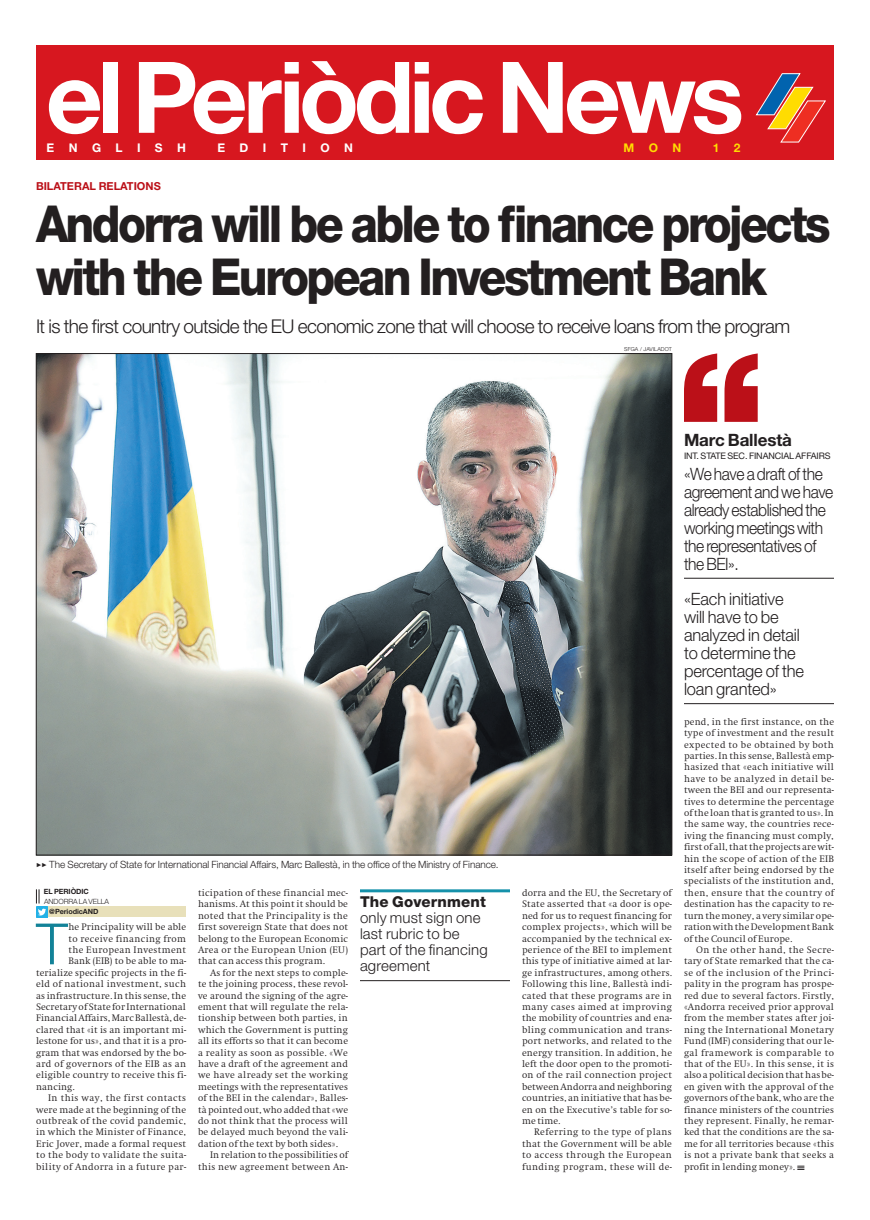
<style>
.page{position:relative;width:870px;height:1220px;background:#fff}
.page>*{position:absolute;margin:0;border:0;box-sizing:border-box;transform-origin:0 0}
.t1{font:700 99.1px "Helvetica Neue LT Std";letter-spacing:-.055em;color:#fff}
.Txt_Cap1{font:300 57px "Helvetica Neue LT Std";color:#128298}
.Tit_5x2{font:800 51px/53px "Helvetica Neue LT Std";letter-spacing:-.06em;color:#231f20;scale:.9 1}
.Subtitulo1_apertura{font:300 19px "Helvetica Neue LT Std";letter-spacing:-.03em;color:#231f20}
.Frase_Txt{font:300 17px/18px "Helvetica Neue LT Std";letter-spacing:-.03em;color:#231f20;scale:.92 1}
.Frase_Txt-2{font:300 17px/18px "Helvetica Neue LT Std";letter-spacing:-.01em;color:#231f20}
.Frase_Nombre_grande{font:700 17px "Helvetica Neue LT Std";letter-spacing:-.01em;color:#231f20}
.Destacado2{font:300 15px/16px "Helvetica Neue LT Std";letter-spacing:.01em;color:#231f20}
.t2{font:700 12px "Helvetica Neue LT Std";letter-spacing:1.205em;color:#fff}
.t3{font:700 12px "Helvetica Neue LT Std";color:#ffdc01}
.Antetitulo{font:700 11px "Helvetica Neue LT Std";color:#bb1018}
.Foto_PieFlechas{font:300 10px "Helvetica Neue LT Std";letter-spacing:-.01em;color:#231f20}
.Txt_Sangría{font:300 9.1px/11.4px "Swift ND Std";letter-spacing:.025em;color:#231f20;text-align:justify}
.Txt_Cap1-2{font:300 9.1px "Swift ND Std";letter-spacing:.01em;color:#231f20}
.Txt_Cap1-3{font:300 9.1px "Swift ND Std";letter-spacing:.04em;color:#231f20}
.Txt_Cap1-4{font:300 9.1px "Swift ND Std";letter-spacing:.03em;color:#231f20}
.Frase_Cargo{font:9px "Helvetica Neue LT Std";letter-spacing:-.015em;color:#231f20}
.Firma1_Lugar{font:300 7.2px "Helvetica Neue LT Std";letter-spacing:-.01em;color:#231f20}
.Firmatwitter_-twitte{font:700 7.2px "Helvetica Neue LT Std";letter-spacing:-.01em;color:#231f20}
.Firma1_Nombre{font:700 7.2px "Helvetica Neue LT Std";letter-spacing:-.01em;color:#231f20}
.Foto_Firma{font:300 5.5px "Helvetica Neue LT Std";letter-spacing:.015em;color:#231f20}
.s1{font-weight:800}
</style>
<div class="page">
<div style="left:36px;top:46px;width:798px;height:114px;background:#d7171f"></div>
<svg style="left:756px;top:73px;width:70px;height:70px"></svg>
<img style="left:38px;top:355px;width:632px;height:498px">
<div style="left:42px;top:907px;width:144px;height:10px;background:#e8e0ba"></div>
<svg style="left:36px;top:889px;width:11px;height:28px"></svg>
<svg style="left:684px;top:353px;width:74px;height:69px"></svg>
<hr style="left:684px;top:578px;width:150px;height:1px;background:#231f20">
<hr style="left:684px;top:703px;width:150px;height:1px;background:#231f20">
<hr style="left:360px;top:889px;width:150px;height:3px;background:#1591aa">
<hr style="left:360px;top:980px;width:150px;height:1px;background:#231f20">
<p class="t1" style="left:46px;top:36px;width:700px">el Periòdic News</p>
<p class="t2" style="left:47px;top:140px;width:141px">ENGLISH</p>
<p class="t2" style="left:217px;top:140px;width:137px">EDITION</p>
<p class="t3" style="left:624px;top:140px;width:59px">MON</p>
<p class="t3" style="left:713px;top:140px;width:29px">1 2</p>
<p class="Antetitulo" style="left:36px;top:180px;width:126px">BILATERAL RELATIONS</p>
<p class="Tit_5x2" style="left:36px;top:197px;width:885px">Andorra will be able to finance projects with the European Investment Bank</p>
<p class="Subtitulo1_apertura" style="left:36px;top:314px;width:756px">It is the first country outside the EU economic zone that will choose to receive loans from the program</p>
<p class="Foto_Firma" style="left:624px;top:346px;width:49px">SFGA / JAVILADOT</p>
<p class="Foto_PieFlechas" style="left:36px;top:858px;width:464px">✓✓ The Secretary of State for International Financial Affairs, Marc Ballestà, in the office of the Ministry of Finance.</p>
<p class="Firma1_Nombre" style="left:44px;top:887px;width:46px">EL PERIÒDIC</p>
<p class="Firma1_Lugar" style="left:44px;top:896px;width:67px">ANDORRA LA VELLA</p>
<p class="Firmatwitter_-twitte" style="left:49px;top:907px;width:51px">@PeriodicAND</p>
<p class="Txt_Cap1" style="left:36px;top:909px;width:33px">T</p>
<p class="Txt_Cap1-2" style="left:68px;top:921px;width:119px">he Principality will be able</p>
<p class="Txt_Cap1-3" style="left:68px;top:933px;width:119px">to receive financing from</p>
<p class="Txt_Cap1-3" style="left:68px;top:944px;width:119px">the European Investment</p>
<p class="Txt_Cap1-2" style="left:68px;top:956px;width:119px">Bank (EIB) to be able to ma-</p>
<p class="Txt_Cap1-2" style="left:36px;top:967px;width:151px">terialize specific projects in the fi-</p>
<p class="Txt_Cap1-3" style="left:36px;top:978px;width:152px">eld of national investment, such</p>
<p class="Txt_Cap1-2" style="left:36px;top:990px;width:152px">as infrastructure. In this sense, the</p>
<p class="Txt_Cap1-2" style="left:36px;top:1001px;width:151px">Secretary of State for International</p>
<p class="Txt_Cap1-2" style="left:36px;top:1013px;width:151px">Financial Affairs, Marc Ballestà, de-</p>
<p class="Txt_Cap1-2" style="left:36px;top:1024px;width:151px">clared that «it is an important mi-</p>
<p class="Txt_Cap1-2" style="left:36px;top:1035px;width:151px">lestone for us», and that it is a pro-</p>
<p class="Txt_Cap1-2" style="left:36px;top:1047px;width:151px">gram that was endorsed by the bo-</p>
<p class="Txt_Cap1-3" style="left:36px;top:1058px;width:152px">ard of governors of the EIB as an</p>
<p class="Txt_Cap1-4" style="left:36px;top:1070px;width:151px">eligible country to receive this fi-</p>
<p class="Txt_Cap1-2" style="left:36px;top:1081px;width:40px">nancing.</p>
<p class="Txt_Sangría" style="left:36px;top:1092px;width:152px;text-indent:12px">In this way, the first contacts were made at the beginning of the outbreak of the covid pandemic, in which the Minister of Finance, Eric Jover, made a formal request to the body to validate the suita&shy;bility of Andorra in a future par-</p>
<p class="Txt_Sangría" style="left:198px;top:887px;width:152px">ticipation of these financial mec&shy;hanisms. At this point it should be noted that the Principality is the first sovereign State that does not belong to the European Economic Area or the European Union (EU) that can access this program.</p>
<p class="Txt_Sangría" style="left:198px;top:967px;width:152px;text-indent:12px">As for the next steps to comple&shy;te the joining process, these revol&shy;ve around the signing of the agre&shy;ement that will regulate the rela&shy;tionship between both parties, in which the Government is putting all its efforts so that it can become a reality as soon as possible. «We have a draft of the agreement and we have already set the working meetings with the representatives of the BEI in the calendar», Balles&shy;tà pointed out, who added that «we do not think that the process will be delayed much beyond the vali&shy;dation of the text by both sides».</p>
<p class="Txt_Sangría" style="left:198px;top:1149px;width:152px;text-align:right">In relation to the possibilities of this new agreement between An-</p>
<p class="Destacado2" style="left:360px;top:893px;width:127px"><span class="s1">The Government </span>only must sign one</p>
<p class="Destacado2" style="left:360px;top:925px;width:129px">last rubric to be part of the financing agreement</p>
<p class="Txt_Sangría" style="left:522px;top:887px;width:152px">dorra and the EU, the Secretary of State asserted that «a door is ope&shy;ned for us to request financing for complex projects», which will be accompanied by the technical ex&shy;perience of the BEI to implement this type of initiative aimed at lar&shy;ge infrastructures, among others.<br>Following this line, Ballestà indi&shy;cated that these programs are in many cases aimed at improving the mobility of countries and ena&shy;bling communication and trans&shy;port networks, and related to the energy transition. In addition, he left the door open to the promoti&shy;on of the rail connection project between Andorra and neighboring countries, an initiative that has be&shy;en on the Executive’s table for so&shy;me time.</p>
<p class="Txt_Sangría" style="left:522px;top:1126px;width:152px;text-indent:12px">Referring to the type of plans that the Government will be able to access through the European funding program, these will de-</p>
<p class="Frase_Nombre_grande" style="left:684px;top:430px;width:110px">Marc Ballestà</p>
<p class="Frase_Cargo" style="left:684px;top:451px;width:148px">INT. STATE SEC. FINANCIAL AFFAIRS</p>
<p class="Frase_Txt" style="left:684px;top:464px;width:164px">«We have a draft of the agreement and we have already established the working meetings with the representatives of the BEI».</p>
<p class="Frase_Txt-2" style="left:684px;top:590px;width:122px">«Each initiative will have to be analyzed in detail to determine the percentage of the loan granted»</p>
<p class="Txt_Sangría" style="left:684px;top:716px;width:152px">pend, in the first instance, on the type of investment and the result expected to be obtained by both parties. In this sense, Ballestà emp&shy;hasized that «each initiative will have to be analyzed in detail be&shy;tween the BEI and our representa&shy;tives to determine the percentage of the loan that is granted to us». In the same way, the countries rece&shy;iving the financing must comply, first of all, that the projects are wit&shy;hin the scope of action of the EIB itself after being endorsed by the specialists of the institution and, then, ensure that the country of destination has the capacity to re&shy;turn the money, a very similar ope&shy;ration with the Development Bank of the Council of Europe.</p>
<p class="Txt_Sangría" style="left:684px;top:944px;width:152px;text-indent:12px">On the other hand, the Secre&shy;tary of State remarked that the ca&shy;se of the inclusion of the Princi&shy;pality in the program has prospe&shy;red due to several factors. Firstly, «Andorra received prior approval from the member states after joi&shy;ning the International Monetary Fund (IMF) considering that our le&shy;gal framework is comparable to that of the EU». In this sense, it is also a political decision that has be&shy;en given with the approval of the governors of the bank, who are the finance ministers of the countries they represent. Finally, he remar&shy;ked that the conditions are the sa&shy;me for all territories because «this is not a private bank that seeks a profit in lending money». ★</p>
</div>
